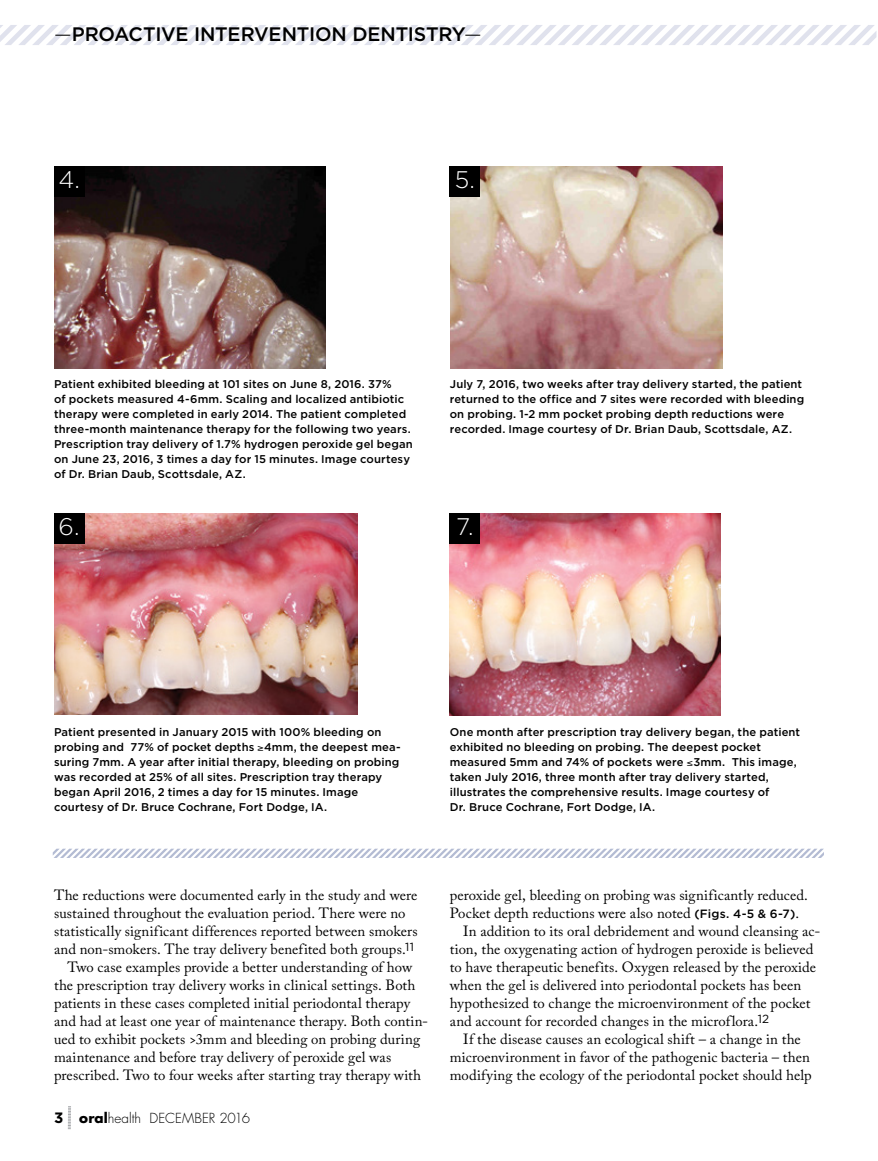
<style>
.page{position:relative;width:878px;height:1161px;background:#fff}
.page>*{position:absolute;margin:0;border:0;box-sizing:border-box;transform-origin:0 0}
.t1{font:300 24px "Gotham";color:#fff}
.t2{font:500 19.5px "Gotham";letter-spacing:-.015em;color:#000}
.t3{font:14.7px "Adobe Caslon Pro";letter-spacing:.005em;color:#000}
.t4{font:300 13.5px "Futura Std";letter-spacing:-.005em;color:#000}
.t5{font:500 11.25px/15px "Gotham";letter-spacing:.01em;color:#000}
.s1{font-weight:300}
.s2{font-family:"Gotham";font-weight:700;font-size:15px}
.s3{font-weight:700}
.s4{font-family:"Gotham";font-weight:500;font-size:12px}
</style>
<div class="page">
<svg style="left:68px;top:1106px;width:3px;height:23px"></svg>
<svg style="left:0;top:25px;width:876px;height:20px"></svg>
<img style="left:54px;top:167px;width:272px;height:202px">
<img style="left:450px;top:167px;width:272px;height:202px">
<img style="left:54px;top:513px;width:303px;height:202px">
<img style="left:450px;top:513px;width:270px;height:202px">
<div style="left:54px;top:167px;width:30px;height:30px;background:#000"></div>
<div style="left:450px;top:167px;width:30px;height:30px;background:#000"></div>
<div style="left:54px;top:513px;width:30px;height:30px;background:#000"></div>
<div style="left:450px;top:513px;width:30px;height:30px;background:#000"></div>
<svg style="left:53px;top:849px;width:771px;height:9px"></svg>
<h2 class="t2" style="left:54px;top:22px;width:429px"><span class="s1">—</span>PROACTIVE INTERVENTION DENTISTRY<span class="s1">—</span></h2>
<h1 class="t1" style="left:58px;top:165px;width:23px">4.</h1>
<h1 class="t1" style="left:454px;top:165px;width:22px">5.</h1>
<p class="t5" style="left:54px;top:377px;width:360px">Patient exhibited bleeding at 101 sites on June 8, 2016. 37%<br>of pockets measured 4-6mm. Scaling and localized antibiotic therapy were completed in early 2014. The patient completed three-month maintenance therapy for the following two years.<br>Prescription tray delivery of 1.7% hydrogen peroxide gel began on June 23, 2016, 3 times a day for 15 minutes. Image courtesy of Dr. Brian Daub, Scottsdale, AZ.</p>
<p class="t5" style="left:450px;top:377px;width:356px">July 7, 2016, two weeks after tray delivery started, the patient returned to the office and 7 sites were recorded with bleeding on probing. 1-2 mm pocket probing depth reductions were recorded. Image courtesy of Dr. Brian Daub, Scottsdale, AZ.</p>
<h1 class="t1" style="left:58px;top:511px;width:23px">6.</h1>
<h1 class="t1" style="left:456px;top:511px;width:19px">7.</h1>
<p class="t5" style="left:54px;top:725px;width:348px">Patient presented in January 2015 with 100% bleeding on probing and 77% of pocket depths ≥4mm, the deepest mea&shy;suring 7mm. A year after initial therapy, bleeding on probing was recorded at 25% of all sites. Prescription tray therapy began April 2016, 2 times a day for 15 minutes. Image courtesy of Dr. Bruce Cochrane, Fort Dodge, IA.</p>
<p class="t5" style="left:450px;top:725px;width:352px">One month after prescription tray delivery began, the patient exhibited no bleeding on probing. The deepest pocket measured 5mm and 74% of pockets were ≤3mm. This image, taken July 2016, three month after tray delivery started, illustrates the comprehensive results. Image courtesy of<br>Dr. Bruce Cochrane, Fort Dodge, IA.</p>
<p class="t3" style="left:54px;top:886px;width:365px">The reductions were documented early in the study and were</p>
<p class="t3" style="left:54px;top:904px;width:353px">sustained throughout the evaluation period. There were no</p>
<p class="t3" style="left:54px;top:922px;width:365px">statistically significant differences reported between smokers</p>
<p class="t3" style="left:54px;top:940px;width:361px">and non-smokers. The tray delivery benefited both groups.<sup>11</sup></p>
<p class="t3" style="left:68px;top:958px;width:346px">Two case examples provide a better understanding of how</p>
<p class="t3" style="left:54px;top:976px;width:363px">the prescription tray delivery works in clinical settings. Both</p>
<p class="t3" style="left:54px;top:994px;width:358px">patients in these cases completed initial periodontal therapy</p>
<p class="t3" style="left:54px;top:1012px;width:375px">and had at least one year of maintenance therapy. Both contin-</p>
<p class="t3" style="left:54px;top:1030px;width:367px">ued to exhibit pockets &gt;3mm and bleeding on probing during</p>
<p class="t3" style="left:54px;top:1048px;width:339px">maintenance and before tray delivery of peroxide gel was</p>
<p class="t3" style="left:54px;top:1066px;width:368px">prescribed. Two to four weeks after starting tray therapy with</p>
<p class="t4" style="left:54px;top:1110px;width:198px"><span class="s2">3</span> <span class="s3">oral</span>health DECEMBER 2016</p>
<p class="t3" style="left:450px;top:886px;width:359px">peroxide gel, bleeding on probing was significantly reduced.</p>
<p class="t3" style="left:450px;top:904px;width:351px">Pocket depth reductions were also noted <span class="s4">(Figs. 4-5 &amp; 6-7)</span>.</p>
<p class="t3" style="left:463px;top:922px;width:358px">In addition to its oral debridement and wound cleansing ac-</p>
<p class="t3" style="left:450px;top:940px;width:365px">tion, the oxygenating action of hydrogen peroxide is believed</p>
<p class="t3" style="left:450px;top:958px;width:368px">to have therapeutic benefits. Oxygen released by the peroxide</p>
<p class="t3" style="left:450px;top:976px;width:353px">when the gel is delivered into periodontal pockets has been</p>
<p class="t3" style="left:450px;top:994px;width:362px">hypothesized to change the microenvironment of the pocket</p>
<p class="t3" style="left:450px;top:1012px;width:321px">and account for recorded changes in the microflora.<sup>12</sup></p>
<p class="t3" style="left:463px;top:1030px;width:339px">If the disease causes an ecological shift – a change in the</p>
<p class="t3" style="left:450px;top:1048px;width:361px">microenvironment in favor of the pathogenic bacteria – then</p>
<p class="t3" style="left:450px;top:1066px;width:363px">modifying the ecology of the periodontal pocket should help</p>
</div>
